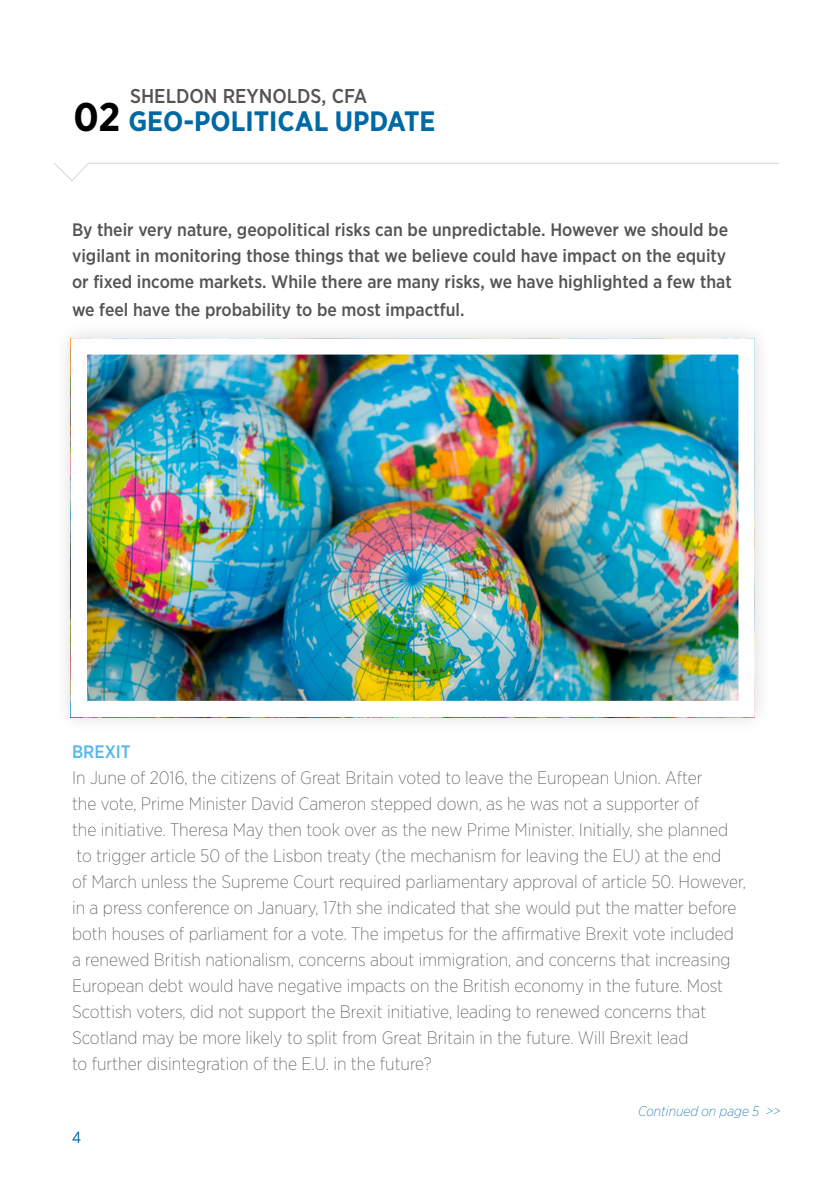
<style>
.page{position:relative;width:830px;height:1191px;background:#fff}
.page>*{position:absolute;margin:0;border:0;box-sizing:border-box;transform-origin:0 0}
.t1{font:700 28px "Gotham Narrow";color:#0069a3}
.t2{font:500 20px "Gotham Narrow";color:#545454}
.t3{font:200 18px/26px "Gotham Narrow";color:#545454}
.t4{font:500 18px/26px "Gotham Narrow";color:#545454}
.t5{font:500 18px "Gotham Narrow";color:#52b9e9}
.t6{font:300 16px "Gotham Narrow";color:#0069a3}
.t7{font:italic 200 14px "Gotham Narrow";color:#0069a3}
.s1{font-size:40px;color:#000}
</style>
<div class="page">
<svg style="left:54px;top:162px;width:725px;height:19px"></svg>
<div style="left:53px;top:321px;width:719px;height:414px;background:#000;opacity:.15"></div>
<img style="left:88px;top:355px;width:650px;height:345px">
<p class="t2" style="left:130px;top:83px;width:239px">SHELDON REYNOLDS, CFA</p>
<h1 class="t1" style="left:74px;top:104px;width:363px"><span class="s1">02</span> GEO-POLITICAL UPDATE</h1>
<p class="t4" style="left:72px;top:216px;width:661px">By their very nature, geopolitical risks can be unpredictable. However we should be vigilant in monitoring those things that we believe could have impact on the equity or fixed income markets. While there are many risks, we have highlighted a few that</p>
<p class="t4" style="left:72px;top:296px;width:394px">we feel have the probability to be most impactful.</p>
<p class="t5" style="left:72px;top:740px;width:60px">BREXIT</p>
<p class="t3" style="left:72px;top:764px;width:675px">In June of 2016, the citizens of Great Britain voted to leave the European Union. After<br>the vote, Prime Minister David Cameron stepped down, as he was not a supporter of<br>the initiative. Theresa May then took over as the new Prime Minister. Initially, she planned to trigger article 50 of the Lisbon treaty (the mechanism for leaving the EU) at the end<br>of March unless the Supreme Court required parliamentary approval of article 50. However, in a press conference on January, 17th she indicated that she would put the matter before both houses of parliament for a vote. The impetus for the affirmative Brexit vote included a renewed British nationalism, concerns about immigration, and concerns that increasing European debt would have negative impacts on the British economy in the future. Most Scottish voters, did not support the Brexit initiative, leading to renewed concerns that Scotland may be more likely to split from Great Britain in the future. Will Brexit lead<br>to further disintegration of the E.U. in the future?</p>
<p class="t6" style="left:72px;top:1127px;width:11px">4</p>
<p class="t7" style="left:638px;top:1102px;width:144px">Continued on page 5 &gt;&gt;</p>
</div>
